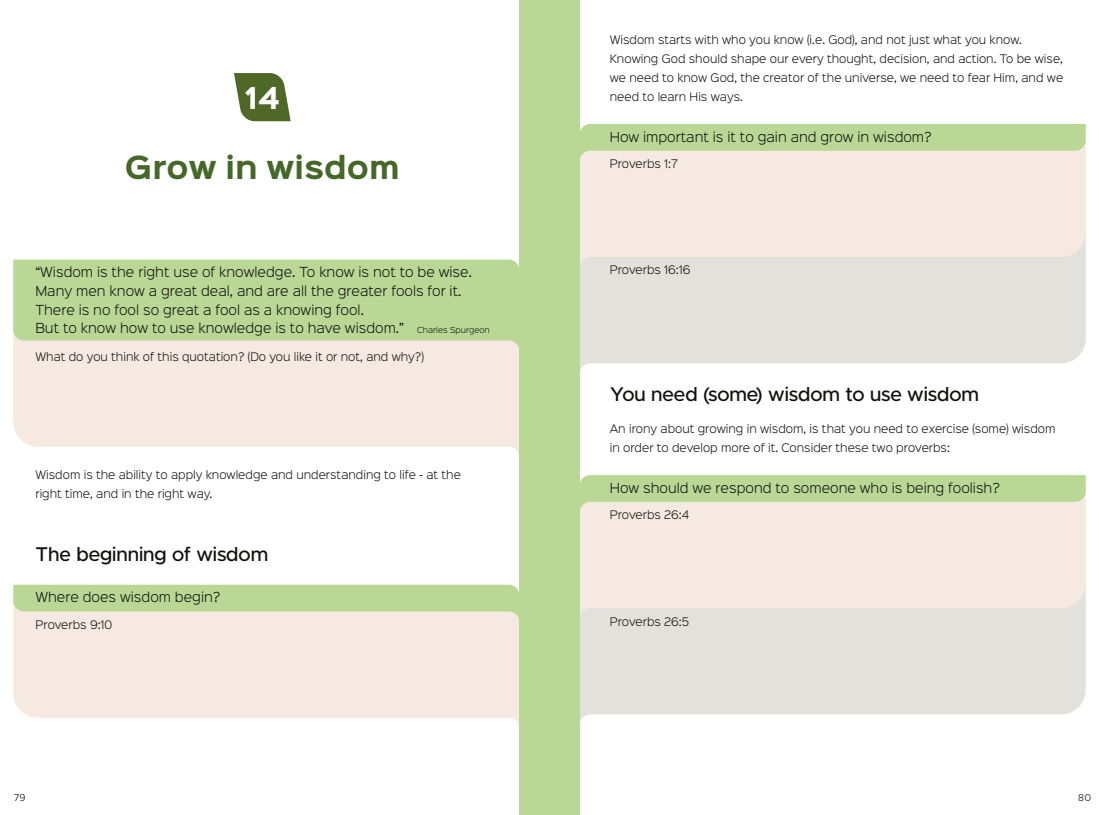
<style>
.page{position:relative;width:1099px;height:815px;background:#fff}
.page>*{position:absolute;margin:0;border:0;box-sizing:border-box;transform-origin:0 0}
.t1{font:700 28.75px "Sinkin Sans 700";color:#456829}
.t2{font:700 27.25px "Sinkin Sans 700";color:#fff}
.t3{font:500 20px "Metropolis";color:#0f0f0e}
.t4{font:300 12.5px/18.8px "Sinkin Sans 300";color:#0f0f0e}
.t5{font:300 10.62px/18.8px "Sinkin Sans 300";color:#0f0f0e}
.t6{font:300 10px "Metropolis";color:#0f0f0e}
.t7{font:300 7.5px "Sinkin Sans 300";color:#0f0f0e}
</style>
<div class="page">
<svg style="left:234px;top:73px;width:57px;height:48px"></svg>
<svg style="left:13px;top:363px;width:506px;height:91px;background:#f6eae3"></svg>
<svg style="left:13px;top:260px;width:506px;height:103px;background:#c6dba5"></svg>
<svg style="left:13px;top:634px;width:506px;height:91px;background:#f6eae3"></svg>
<svg style="left:13px;top:585px;width:506px;height:49px;background:#d5dfb8"></svg>
<svg style="left:579px;top:280px;width:506px;height:107px;fill:#e2e1dc"></svg>
<svg style="left:579px;top:173px;width:506px;height:107px;background:#f1e7df"></svg>
<svg style="left:579px;top:124px;width:506px;height:49px;background:#d4dfb7"></svg>
<svg style="left:579px;top:631px;width:506px;height:107px;fill:#e2e1dc"></svg>
<svg style="left:579px;top:524px;width:506px;height:107px;background:#f1e7df"></svg>
<svg style="left:579px;top:475px;width:506px;height:49px;background:#d4dfb7"></svg>
<div style="left:519px;top:0;width:60px;height:815px;background:#b9d895"></div>
<h2 class="t2" style="left:245px;top:87px;width:36px">14</h2>
<h1 class="t1" style="left:125px;top:156px;width:276px">Grow in wisdom</h1>
<p class="t4" style="left:35px;top:264px;width:438px">“Wisdom is the right use of knowledge. To know is not to be wise.<br>Many men know a great deal, and are all the greater fools for it.<br>There is no fool so great a fool as a knowing fool.<br>But to know how to use knowledge is to have wisdom.”</p>
<p class="t5" style="left:35px;top:348px;width:390px">What do you think of this quotation? (Do you like it or not, and why?)</p>
<p class="t7" style="left:417px;top:327px;width:74px">Charles Spurgeon</p>
<p class="t5" style="left:35px;top:466px;width:427px">Wisdom is the ability to apply knowledge and understanding to life - at the right time, and in the right way.</p>
<h3 class="t3" style="left:35px;top:545px;width:234px">The beginning of wisdom</h3>
<p class="t4" style="left:35px;top:589px;width:186px">Where does wisdom begin?</p>
<p class="t5" style="left:35px;top:616px;width:78px">Proverbs 9:10</p>
<p class="t5" style="left:609px;top:32px;width:455px">Wisdom starts with who you know (i.e. God), and not just what you know.<br>Knowing God should shape our every thought, decision, and action. To be wise, we need to know God, the creator of the universe, we need to fear Him, and we need to learn His ways.</p>
<p class="t4" style="left:609px;top:128px;width:323px">How important is it to gain and grow in wisdom?</p>
<p class="t5" style="left:609px;top:155px;width:70px">Proverbs 1:7</p>
<p class="t5" style="left:609px;top:262px;width:82px">Proverbs 16:16</p>
<h3 class="t3" style="left:609px;top:385px;width:371px">You need (some) wisdom to use wisdom</h3>
<p class="t5" style="left:609px;top:420px;width:447px">An irony about growing in wisdom, is that you need to exercise (some) wisdom in order to develop more of it. Consider these two proverbs:</p>
<p class="t4" style="left:609px;top:479px;width:392px">How should we respond to someone who is being foolish?</p>
<p class="t5" style="left:609px;top:507px;width:81px">Proverbs 26:4</p>
<p class="t5" style="left:609px;top:613px;width:81px">Proverbs 26:5</p>
<p class="t6" style="left:14px;top:793px;width:13px">79</p>
<p class="t6" style="left:1078px;top:793px;width:14px">80</p>
</div>
